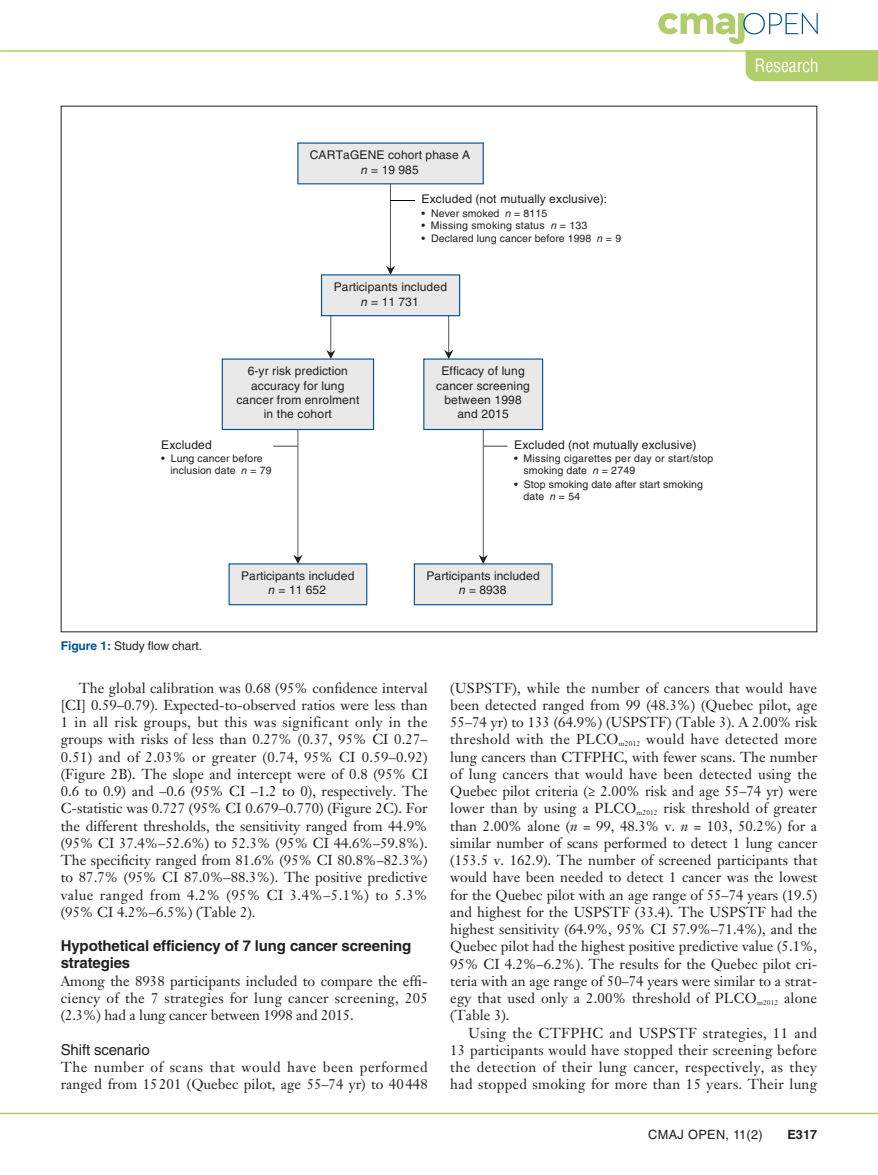
<style>
.page{position:relative;width:878px;height:1175px;background:#fff}
.page>*{position:absolute;margin:0;border:0;box-sizing:border-box;transform-origin:0 0}
.t1{font:condensed 18px "Helvetica LT Std";letter-spacing:-.01em;color:#fff}
.t2{font:700 15px/17.4px "Helvetica LT Std";letter-spacing:-.01em;color:#231f20}
.t3{font:15px "Helvetica LT Std";letter-spacing:-.01em;color:#231f20}
.t4{font:14.25px/17.2px "Janson Text LT Std";letter-spacing:.01em;color:#231f20;text-align:justify}
.t5{font:14.25px/17.2px "Janson Text LT Std";letter-spacing:.035em;color:#231f20}
.t6{font:12.75px "Helvetica LT Std";letter-spacing:.025em;color:#231f20}
.t7{font:700 12.75px "Helvetica LT Std";color:#231f20}
.t8{font:12px/15.1px "Helvetica LT Std";letter-spacing:.015em;color:#231f20;text-align:center}
.t9{font:12px "Helvetica LT Std";letter-spacing:-.005em;color:#231f20}
.t10{font:10.5px/11.9px "Helvetica LT Std";letter-spacing:.01em;color:#231f20}
.s1{font-style:italic}
.s2{font-weight:700;color:#005295}
</style>
<div class="page">
<hr style="left:0;top:1112px;width:878px;height:2px;background:#afce69">
<svg style="left:658px;top:13px;width:159px;height:31px"></svg>
<hr style="left:0;top:50px;width:878px;height:2px;background:#afce69">
<div style="left:745px;top:50px;width:133px;height:31px;background:#b0ce69"></div>
<svg style="left:222px;top:142px;width:330px;height:463px"></svg>
<p class="t8" style="left:310px;top:147px;width:162px">CARTaGENE cohort phase A <span class="s1">n</span> = 19 985</p>
<p class="t8" style="left:421px;top:191px;width:187px">Excluded (not mutually exclusive):</p>
<p class="t10" style="left:421px;top:207px;width:127px">• Never smoked <span class="s1">n</span> = 8115</p>
<p class="t10" style="left:421px;top:219px;width:167px">• Missing smoking status <span class="s1">n</span> = 133</p>
<p class="t10" style="left:421px;top:232px;width:201px">• Declared lung cancer before 1998 <span class="s1">n</span> = 9</p>
<p class="t8" style="left:334px;top:279px;width:115px">Participants included <span class="s1">n</span> = 11 731</p>
<p class="t8" style="left:248px;top:363px;width:102px;text-align:left">6-yr risk prediction accuracy for lung</p>
<p class="t8" style="left:236px;top:392px;width:124px;line-height:14.7px">cancer from enrolment in the cohort</p>
<p class="t8" style="left:161px;top:437px;width:52px">Excluded</p>
<p class="t10" style="left:170px;top:452px;width:103px;text-indent:-9px">• Lung cancer before inclusion date <span class="s1">n</span> = 79</p>
<p class="t8" style="left:436px;top:363px;width:95px">Efficacy of lung cancer screening</p>
<p class="t8" style="left:444px;top:392px;width:79px;line-height:14.7px">between 1998 and 2015</p>
<p class="t8" style="left:514px;top:437px;width:184px">Excluded (not mutually exclusive)</p>
<p class="t10" style="left:523px;top:452px;width:191px;text-indent:-9px">• Missing cigarettes per day or start/stop smoking date <span class="s1">n</span> = 2749</p>
<p class="t10" style="left:523px;top:478px;width:181px;text-indent:-9px">• Stop smoking date after start smoking date <span class="s1">n</span> = 54</p>
<p class="t9" style="left:61px;top:638px;width:143px"><span class="s2">Figure 1:</span> Study flow chart.</p>
<p class="t8" style="left:241px;top:568px;width:115px;line-height:14.7px">Participants included <span class="s1">n</span> = 11 652</p>
<p class="t8" style="left:426px;top:568px;width:115px;line-height:14.7px">Participants included <span class="s1">n</span> = 8938</p>
<p class="t1" style="left:754px;top:54px;width:66px">Research</p>
<p class="t4" style="left:61px;top:679px;width:368px;text-indent:18px">The global calibration was 0.68 (95% confidence interval [CI] 0.59–0.79). Expected-to-observed ratios were less than 1 in all risk groups, but this was significant only in the groups with risks of less than 0.27% (0.37, 95% CI 0.27– 0.51) and of 2.03% or greater (0.74, 95% CI 0.59–0.92) (Figure 2B). The slope and intercept were of 0.8 (95% CI 0.6 to 0.9) and –0.6 (95% CI –1.2 to 0), respectively. The C-statistic was 0.727 (95% CI 0.679–0.770) (Figure 2C). For the different thresholds, the sensitivity ranged from 44.9% (95% CI 37.4%–52.6%) to 52.3% (95% CI 44.6%–59.8%).<br>The specificity ranged from 81.6% (95% CI 80.8%–82.3%) to 87.7% (95% CI 87.0%–88.3%). The positive predictive value ranged from 4.2% (95% CI 3.4%–5.1%) to 5.3% (95% CI 4.2%–6.5%) (Table 2).</p>
<p class="t2" style="left:61px;top:936px;width:352px">Hypothetical efficiency of 7 lung cancer screening strategies</p>
<p class="t4" style="left:61px;top:972px;width:368px">Among the 8938 participants included to compare the effi&shy;ciency of the 7 strategies for lung cancer screening, 205 (2.3%) had a lung cancer between 1998 and 2015.</p>
<p class="t3" style="left:61px;top:1041px;width:90px">Shift scenario</p>
<p class="t5" style="left:61px;top:1058px;width:368px">The number of scans that would have been performed ranged from 15201 (Quebec pilot, age 55–74 yr) to 40448</p>
<p class="t4" style="left:450px;top:679px;width:368px">(USPSTF), while the number of cancers that would have been detected ranged from 99 (48.3%) (Quebec pilot, age 55–74 yr) to 133 (64.9%) (USPSTF) (Table 3). A 2.00% risk threshold with the PLCO<sub>m2012</sub> would have detected more lung cancers than CTFPHC, with fewer scans. The number of lung cancers that would have been detected using the Quebec pilot criteria (≥ 2.00% risk and age 55–74 yr) were lower than by using a PLCO<sub>m2012</sub> risk threshold of greater than 2.00% alone (<span class="s1">n</span> = 99, 48.3% v. <span class="s1">n</span> = 103, 50.2%) for a similar number of scans performed to detect 1 lung cancer (153.5 v. 162.9). The number of screened participants that would have been needed to detect 1 cancer was the lowest for the Quebec pilot with an age range of 55–74 years (19.5) and highest for the USPSTF (33.4). The USPSTF had the highest sensitivity (64.9%, 95% CI 57.9%–71.4%), and the Quebec pilot had the highest positive predictive value (5.1%, 95% CI 4.2%–6.2%). The results for the Quebec pilot cri&shy;teria with an age range of 50–74 years were similar to a strat&shy;egy that used only a 2.00% threshold of PLCO<sub>m2012</sub> alone (Table 3).</p>
<p class="t4" style="left:450px;top:1024px;width:368px;text-indent:18px">Using the CTFPHC and USPSTF strategies, 11 and 13 participants would have stopped their screening before the detection of their lung cancer, respectively, as they had stopped smoking for more than 15 years. Their lung</p>
<p class="t6" style="left:648px;top:1127px;width:116px">CMAJ OPEN, 11(2)</p>
<p class="t7" style="left:787px;top:1126px;width:31px">E317</p>
</div>
